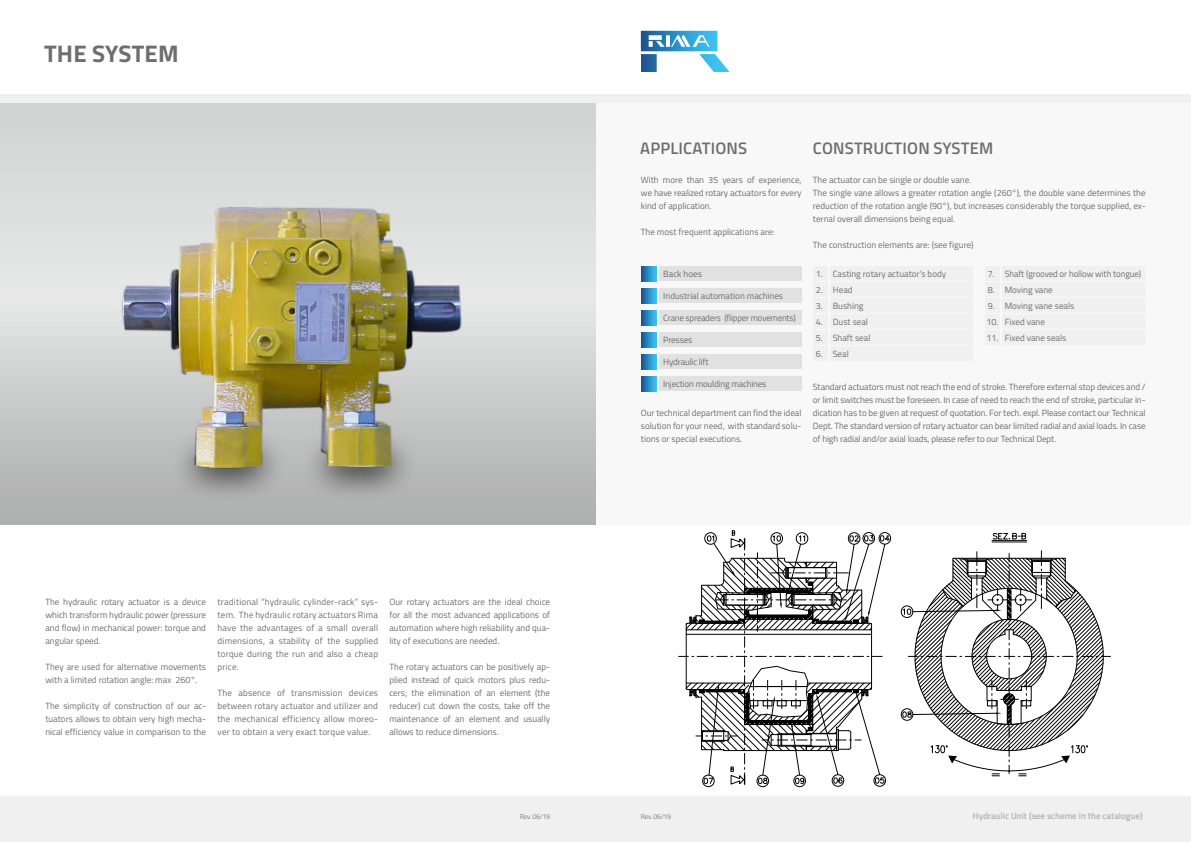
<style>
.page{position:relative;width:1191px;height:842px;background:#fff}
.page>*{position:absolute;margin:0;border:0;box-sizing:border-box;transform-origin:0 0}
.t1{font:700 24px "Titillium Web";letter-spacing:.01em;color:#6e6e6e}
.t2{font:600 16.7px "Titillium Web";letter-spacing:.01em;color:#6e6e6e}
.t3{font:9px/13px "Titillium Web";color:#6e6e6e;text-align:justify}
.t4{font:9px "Titillium Web";letter-spacing:-.02em;color:#6e6e6e}
.t5{font:600 9px "Titillium Web";color:#b1b2b3}
.t6{font:300 7px "Titillium Web";letter-spacing:-.035em;color:#6e6e6e}
</style>
<div class="page">
<div style="left:595px;top:101px;width:596px;height:423px;background:#f8f8f8"></div>
<svg style="left:0;top:103px;width:595px;height:421px;background:#cdcdce"></svg>
<div style="left:0;top:94px;width:1191px;height:9px;background:#f0f0f0"></div>
<div style="left:0;top:797px;width:1191px;height:45px;background:#f0f0f0"></div>
<svg style="left:641px;top:31px;width:88px;height:41px"></svg>
<svg style="left:641px;top:266px;width:15px;height:15px"></svg>
<div style="left:659px;top:266px;width:142px;height:15px;background:#e1e1e1"></div>
<svg style="left:641px;top:288px;width:15px;height:15px"></svg>
<div style="left:659px;top:288px;width:142px;height:15px;background:#e1e1e1"></div>
<svg style="left:641px;top:310px;width:15px;height:15px"></svg>
<div style="left:659px;top:310px;width:142px;height:15px;background:#e1e1e1"></div>
<svg style="left:641px;top:332px;width:15px;height:15px"></svg>
<div style="left:659px;top:332px;width:142px;height:15px;background:#e1e1e1"></div>
<svg style="left:641px;top:354px;width:15px;height:15px"></svg>
<div style="left:659px;top:354px;width:142px;height:15px;background:#e1e1e1"></div>
<svg style="left:641px;top:376px;width:15px;height:15px"></svg>
<div style="left:659px;top:376px;width:142px;height:15px;background:#e1e1e1"></div>
<div style="left:170px;top:429px;width:117px;height:73px;background:#000;opacity:.9"></div>
<div style="left:302px;top:429px;width:116px;height:73px;background:#000;opacity:.9"></div>
<img style="left:74px;top:154px;width:456px;height:325px">
<div style="left:813px;top:266px;width:14px;height:15px;background:#f0f0f0"></div>
<div style="left:830px;top:266px;width:143px;height:15px;background:#f0f0f0"></div>
<div style="left:813px;top:282px;width:14px;height:15px;background:#f0f0f0"></div>
<div style="left:830px;top:282px;width:143px;height:15px;background:#f0f0f0"></div>
<div style="left:813px;top:298px;width:14px;height:15px;background:#f0f0f0"></div>
<div style="left:830px;top:298px;width:143px;height:15px;background:#f0f0f0"></div>
<div style="left:813px;top:314px;width:14px;height:15px;background:#f0f0f0"></div>
<div style="left:830px;top:314px;width:143px;height:15px;background:#f0f0f0"></div>
<div style="left:813px;top:330px;width:14px;height:15px;background:#f0f0f0"></div>
<div style="left:830px;top:330px;width:143px;height:15px;background:#f0f0f0"></div>
<div style="left:813px;top:346px;width:14px;height:15px;background:#f0f0f0"></div>
<div style="left:830px;top:346px;width:143px;height:15px;background:#f0f0f0"></div>
<div style="left:985px;top:266px;width:14px;height:15px;background:#f0f0f0"></div>
<div style="left:1002px;top:266px;width:143px;height:15px;background:#f0f0f0"></div>
<div style="left:985px;top:282px;width:14px;height:15px;background:#f0f0f0"></div>
<div style="left:1002px;top:282px;width:143px;height:15px;background:#f0f0f0"></div>
<div style="left:985px;top:298px;width:14px;height:15px;background:#f0f0f0"></div>
<div style="left:1002px;top:298px;width:143px;height:15px;background:#f0f0f0"></div>
<div style="left:985px;top:314px;width:14px;height:15px;background:#f0f0f0"></div>
<div style="left:1002px;top:314px;width:143px;height:15px;background:#f0f0f0"></div>
<div style="left:985px;top:330px;width:14px;height:15px;background:#f0f0f0"></div>
<div style="left:1002px;top:330px;width:143px;height:15px;background:#f0f0f0"></div>
<svg style="left:678px;top:530px;width:213px;height:257px"></svg>
<svg style="left:901px;top:533px;width:209px;height:244px"></svg>
<h1 class="t1" style="left:44px;top:35px;width:136px">THE SYSTEM</h1>
<h2 class="t2" style="left:640px;top:136px;width:108px">APPLICATIONS</h2>
<h2 class="t2" style="left:813px;top:136px;width:182px">CONSTRUCTION SYSTEM</h2>
<p class="t3" style="left:641px;top:173px;width:162px">With more than 35 years of experience, we have realized rotary actuators for every kind of application.</p>
<p class="t3" style="left:641px;top:225px;width:135px">The most frequent applications are:</p>
<p class="t3" style="left:663px;top:267px;width:40px">Back hoes</p>
<p class="t3" style="left:663px;top:289px;width:121px">Industrial automation machines</p>
<p class="t4" style="left:663px;top:311px;width:134px">Crane spreaders (flipper movements)</p>
<p class="t4" style="left:663px;top:333px;width:30px">Presses</p>
<p class="t4" style="left:663px;top:356px;width:47px">Hydraulic lift</p>
<p class="t4" style="left:663px;top:378px;width:105px">Injection moulding machines</p>
<p class="t3" style="left:641px;top:406px;width:162px">Our technical department can find the ideal solution for your need, with standard solu&shy;tions or special executions.</p>
<p class="t3" style="left:813px;top:173px;width:334px;text-align:left">The actuator can be single or double vane.<br>The single vane allows a greater rotation angle (260°), the double vane determines the reduction of the rotation angle (90°), but increases considerably the torque supplied, ex&shy;ternal overall dimensions being equal.</p>
<p class="t3" style="left:813px;top:238px;width:162px">The construction elements are: (see figure)</p>
<p class="t3" style="left:815px;top:267px;width:132px">1. Casting rotary actuator’s body</p>
<p class="t3" style="left:815px;top:283px;width:38px">2. Head</p>
<p class="t3" style="left:815px;top:299px;width:49px">3. Bushing</p>
<p class="t3" style="left:815px;top:315px;width:54px">4. Dust seal</p>
<p class="t3" style="left:815px;top:331px;width:56px">5. Shaft seal</p>
<p class="t3" style="left:815px;top:347px;width:35px">6. Seal</p>
<p class="t3" style="left:987px;top:267px;width:155px">7. Shaft (grooved or hollow with tongue)</p>
<p class="t3" style="left:987px;top:283px;width:67px">8. Moving vane</p>
<p class="t3" style="left:987px;top:299px;width:88px">9. Moving vane seals</p>
<p class="t3" style="left:986px;top:315px;width:60px">10. Fixed vane</p>
<p class="t3" style="left:986px;top:331px;width:82px">11. Fixed vane seals</p>
<p class="t3" style="left:813px;top:380px;width:334px">Standard actuators must not reach the end of stroke. Therefore external stop devices and / or limit switches must be foreseen. In case of need to reach the end of stroke, particular in&shy;dication has to be given at request of quotation. For tech. expl. Please contact our Technical Dept. The standard version of rotary actuator can bear limited radial and axial loads. In case of high radial and/or axial loads, please refer to our Technical Dept.</p>
<p class="t3" style="left:45px;top:595px;width:162px">The hydraulic rotary actuator is a device which transform hydraulic power (pressure and flow) in mechanical power: torque and angular speed.</p>
<p class="t3" style="left:45px;top:660px;width:162px">They are used for alternative movements with a limited rotation angle: max 260°.</p>
<p class="t3" style="left:45px;top:699px;width:162px">The simplicity of construction of our ac&shy;tuators allows to obtain very high mecha&shy;nical efficiency value in comparison to the</p>
<p class="t3" style="left:218px;top:595px;width:162px">traditional “hydraulic cylinder-rack” sys&shy;tem. The hydraulic rotary actuators Rima have the advantages of a small overall dimensions, a stability of the supplied torque during the run and also a cheap price.</p>
<p class="t3" style="left:218px;top:686px;width:162px">The absence of transmission devices between rotary actuator and utilizer and the mechanical efficiency allow moreo&shy;ver to obtain a very exact torque value.</p>
<p class="t3" style="left:389px;top:595px;width:162px">Our rotary actuators are the ideal choice for all the most advanced applications of automation where high reliability and qua&shy;lity of executions are needed.</p>
<p class="t3" style="left:389px;top:660px;width:162px">The rotary actuators can be positively ap&shy;plied instead of quick motors plus redu&shy;cers; the elimination of an element (the reducer) cut down the costs, take off the maintenance of an element and usually allows to reduce dimensions.</p>
<p class="t6" style="left:520px;top:812px;width:32px">Rev. 06/19</p>
<p class="t6" style="left:641px;top:812px;width:32px">Rev. 06/19</p>
<p class="t5" style="left:972px;top:809px;width:171px">Hydraulic Unit (see scheme in the catalogue)</p>
</div>
